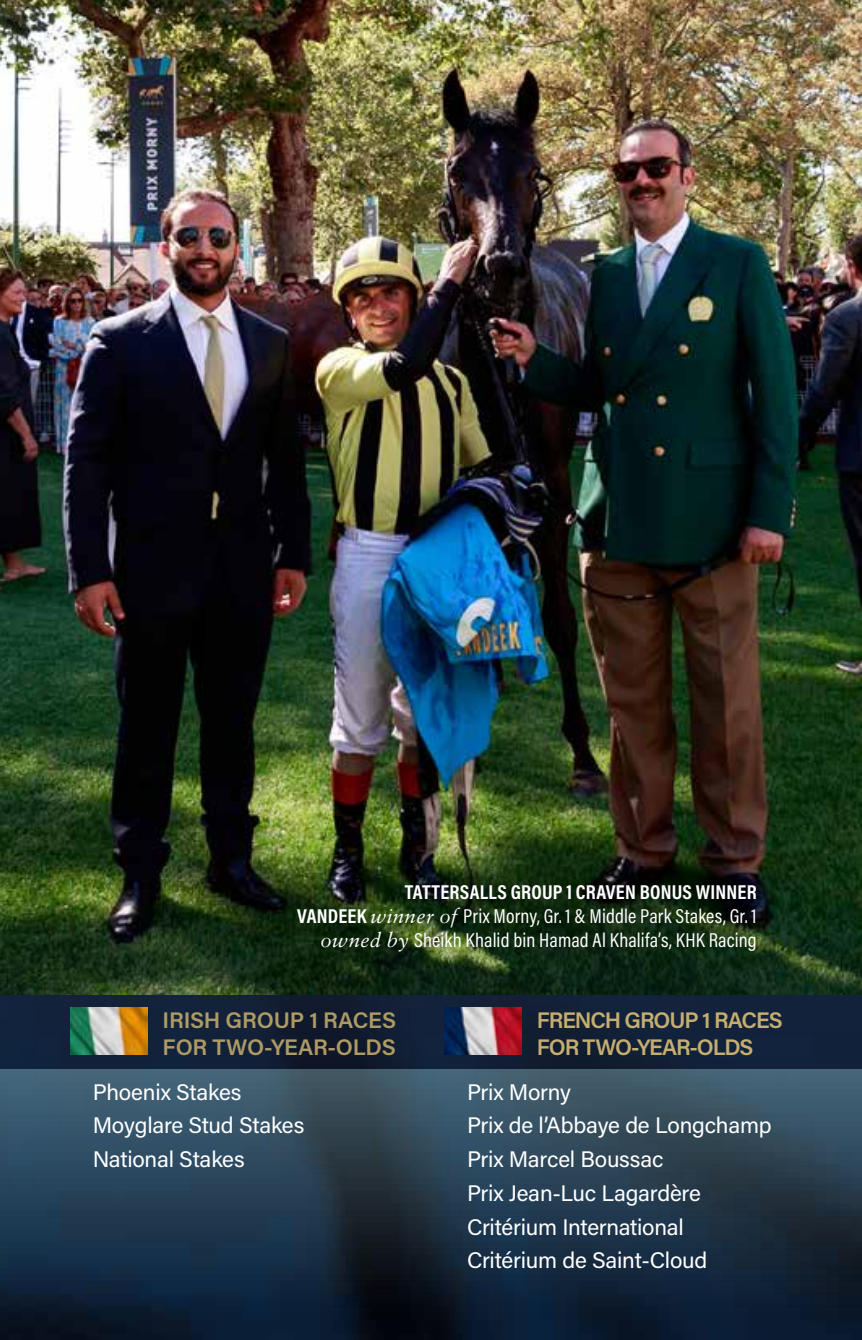
<style>
.page{position:relative;width:862px;height:1340px;background:#fff}
.page>*{position:absolute;margin:0;border:0;box-sizing:border-box;transform-origin:0 0}
.t1{font:22.5px/33.8px "Acumin Pro";letter-spacing:-.01em;color:#fff}
.t2{font:600 22.5px/27px "Acumin Pro";letter-spacing:-.05em;color:#c6ae70}
.t3{font:600 22.5px/27px "Acumin Pro";letter-spacing:-.01em;color:#ae9a64}
.t4{font:20.25px/24.3px "Acumin Pro Cond";letter-spacing:.005em;color:#fff;text-align:right}
.s1{font-weight:700}
.s2{font-family:"Sabon LT Pro";font-style:italic}
</style>
<div class="page">
<img style="left:0;top:0;width:861px;height:1339px">
<img style="left:70px;top:1007px;width:77px;height:47px">
<img style="left:444px;top:1007px;width:77px;height:47px">
<p class="t4" style="left:297px;top:879px;width:460px"><span class="s1">TATTERSALLS GROUP 1 CRAVEN BONUS WINNER<br>VANDEEK</span> <span class="s2">winner of</span> Prix Morny, Gr. 1 &amp; Middle Park Stakes, Gr. 1 <span class="s2">owned by</span> Sheikh Khalid bin Hamad Al Khalifa’s, KHK Racing</p>
<p class="t3" style="left:162px;top:1005px;width:235px">IRISH GROUP 1 RACES<br>FOR TWO-YEAR-OLDS</p>
<p class="t1" style="left:93px;top:1073px;width:213px">Phoenix Stakes<br>Moyglare Stud Stakes<br>National Stakes</p>
<p class="t2" style="left:536px;top:1005px;width:247px">FRENCH GROUP 1 RACES<br>FOR TWO-YEAR-OLDS</p>
<p class="t1" style="left:467px;top:1073px;width:306px">Prix Morny<br>Prix de l’Abbaye de Longchamp<br>Prix Marcel Boussac<br>Prix Jean-Luc Lagardère<br>Critérium International<br>Critérium de Saint-Cloud</p>
</div>
